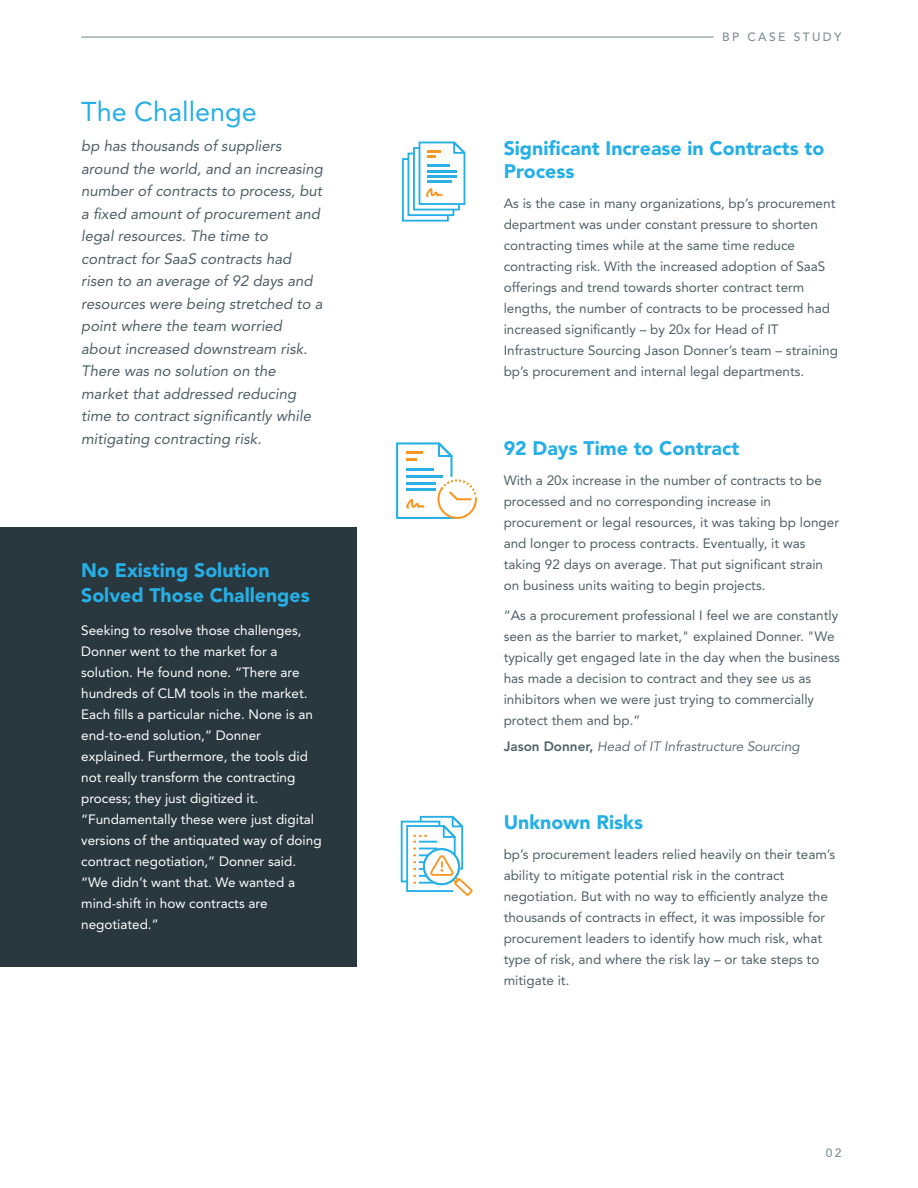
<style>
.page{position:relative;width:918px;height:1188px;background:#fff}
.page>*{position:absolute;margin:0;border:0;box-sizing:border-box;transform-origin:0 0}
.t1{font:27px "Avenir LT Std";color:#26afe5}
.t2{font:900 19.5px/25.5px "Avenir LT Std";color:#26afe5}
.t3{font:italic 15px/22.5px "Avenir LT Std";color:#4f6068}
.t4{font:13.5px/21px "Avenir LT Std";color:#4f6068}
.t5{font:13.5px/21px "Avenir LT Std";color:#fff}
.t6{font:italic 13.5px "Avenir LT Std";color:#4f6068}
.t7{font:500 12px "Avenir LT Std";letter-spacing:.2em;color:#7e8f95}
.s1{font-weight:800;font-style:normal}
</style>
<div class="page">
<div style="left:0;top:527px;width:357px;height:440px;background:#29383f"></div>
<svg style="left:402px;top:141px;width:64px;height:81px"></svg>
<svg style="left:396px;top:442px;width:81px;height:77px"></svg>
<hr style="left:406px;top:489px;width:29px;height:2px;background:#2bafe5">
<svg style="left:400px;top:815px;width:73px;height:81px"></svg>
<hr style="left:81px;top:36px;width:633px;height:2px;background:#7d8f95">
<h1 class="t1" style="left:81px;top:96px;width:177px">The Challenge</h1>
<p class="t3" style="left:81px;top:135px;width:243px">bp has thousands of suppliers around the world, and an increasing number of contracts to process, but a fixed amount of procurement and legal resources. The time to contract for SaaS contracts had risen to an average of 92 days and resources were being stretched to a point where the team worried about increased downstream risk.<br>There was no solution on the market that addressed reducing time to contract significantly while mitigating contracting risk.</p>
<h2 class="t2" style="left:81px;top:557px;width:230px">No Existing Solution<br>Solved Those Challenges</h2>
<p class="t5" style="left:81px;top:620px;width:242px">Seeking to resolve those challenges, Donner went to the market for a solution. He found none. “There are hundreds of CLM tools in the market.<br>Each fills a particular niche. None is an end-to-end solution,” Donner explained. Furthermore, the tools did not really transform the contracting process; they just digitized it. “Fundamentally these were just digital versions of the antiquated way of doing contract negotiation,” Donner said. “We didn’t want that. We wanted a mind-shift in how contracts are negotiated.”</p>
<p class="t7" style="left:722px;top:30px;width:121px">BP CASE STUDY</p>
<h2 class="t2" style="left:504px;top:136px;width:322px;line-height:23.4px">Significant Increase in Contracts to<br>Process</h2>
<p class="t4" style="left:504px;top:193px;width:336px">As is the case in many organizations, bp’s procurement department was under constant pressure to shorten contracting times while at the same time reduce contracting risk. With the increased adoption of SaaS offerings and trend towards shorter contract term lengths, the number of contracts to be processed had increased significantly – by 20x for Head of IT Infrastructure Sourcing Jason Donner’s team – straining bp’s procurement and internal legal departments.</p>
<h2 class="t2" style="left:504px;top:436px;width:237px">92 Days Time to Contract</h2>
<p class="t4" style="left:504px;top:470px;width:337px">With a 20x increase in the number of contracts to be processed and no corresponding increase in procurement or legal resources, it was taking bp longer and longer to process contracts. Eventually, it was taking 92 days on average. That put significant strain on business units waiting to begin projects.</p>
<p class="t4" style="left:504px;top:605px;width:338px">“As a procurement professional I feel we are constantly seen as the barrier to market," explained Donner. "We typically get engaged late in the day when the business has made a decision to contract and they see us as inhibitors when we were just trying to commercially protect them and bp.”</p>
<p class="t6" style="left:504px;top:738px;width:298px"><span class="s1">Jason Donner,</span> Head of IT Infrastructure Sourcing</p>
<h2 class="t2" style="left:504px;top:809px;width:141px">Unknown Risks</h2>
<p class="t4" style="left:504px;top:844px;width:333px">bp’s procurement leaders relied heavily on their team’s ability to mitigate potential risk in the contract negotiation. But with no way to efficiently analyze the thousands of contracts in effect, it was impossible for procurement leaders to identify how much risk, what type of risk, and where the risk lay – or take steps to mitigate it.</p>
<p class="t7" style="left:826px;top:1146px;width:17px">02</p>
</div>
